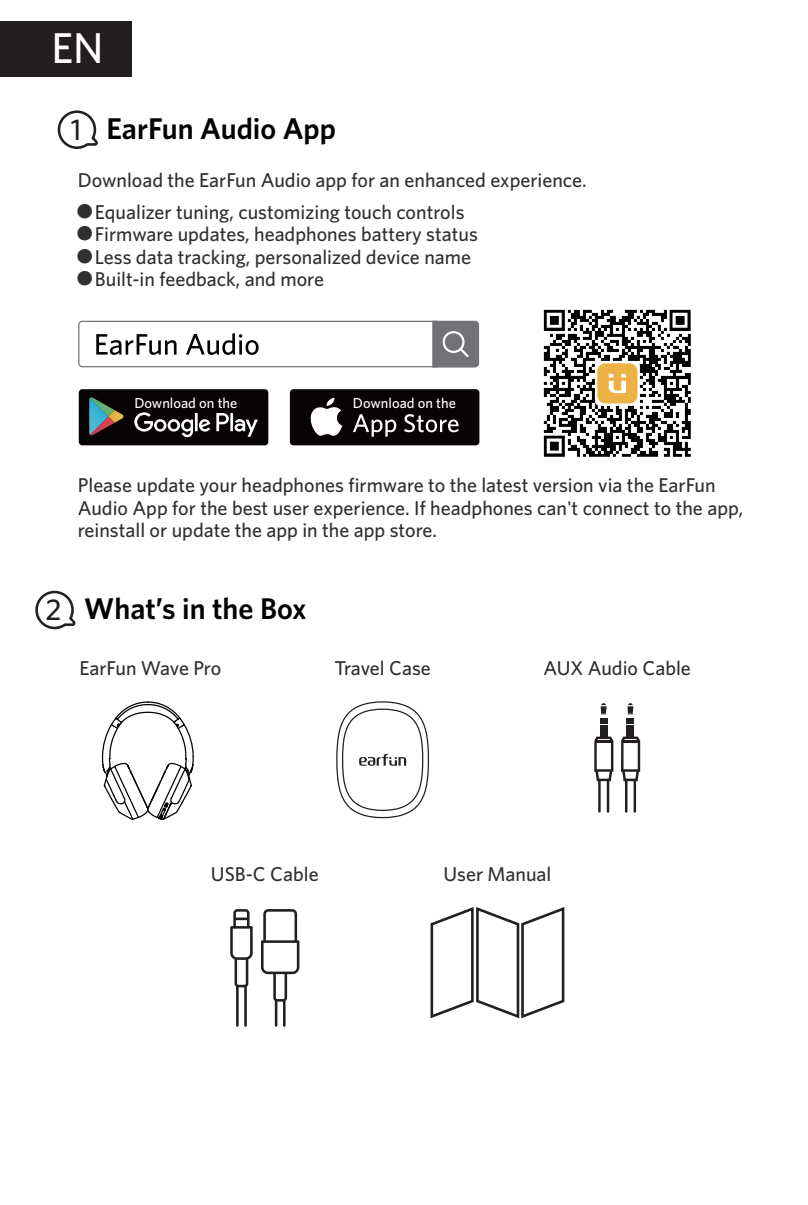
<style>
.page{position:relative;width:808px;height:1205px;background:#fff}
.page>*{position:absolute;margin:0;border:0;box-sizing:border-box;transform-origin:0 0}
.t1{font:500 43.25px "Whitney";color:#fff}
.t2{font:600 30px "Whitney";color:#030303}
.t3{font:500 30px "Whitney";color:#231f20}
.t4{font:500 20px/22.5px "Whitney";color:#312f30}
.t5{font:500 14.5px "Whitney";color:#fff}
.s1{font-family:"Mi Sans";font-weight:400}
.s2{font-weight:500;color:#231f20}
</style>
<div class="page">
<div style="left:0;top:21px;width:132px;height:56px;background:#231f20"></div>
<svg style="left:57px;top:110px;width:41px;height:39px"></svg>
<div style="left:290px;top:389px;width:189px;height:56px;background:#070304;border-radius:4px"></div>
<svg style="left:311px;top:398px;width:31px;height:38px"></svg>
<svg style="left:353px;top:414px;width:43px;height:23px"></svg>
<svg style="left:404px;top:414px;width:55px;height:18px"></svg>
<div style="left:79px;top:389px;width:189px;height:56px;background:#070304;border-radius:4px"></div>
<svg style="left:134px;top:412px;width:124px;height:25px"></svg>
<svg style="left:89px;top:397px;width:35px;height:39px"></svg>
<div style="left:78px;top:321px;width:363px;height:46px;border:1px solid #727276;border-radius:4px"></div>
<svg style="left:432px;top:320px;width:48px;height:48px;background:#828286"></svg>
<svg style="left:96px;top:334px;width:81px;height:21px"></svg>
<svg style="left:186px;top:333px;width:73px;height:22px"></svg>
<img style="left:543px;top:309px;width:148px;height:148px">
<svg style="left:35px;top:590px;width:41px;height:40px"></svg>
<svg style="left:594px;top:736px;width:19px;height:45px"></svg>
<div style="left:600px;top:726px;width:7px;height:12px;background:#231f20"></div>
<svg style="left:600px;top:713px;width:7px;height:10px"></svg>
<div style="left:601px;top:706px;width:6px;height:7px;background:#231f20"></div>
<hr style="left:598px;top:778px;width:3px;height:34px;background:#231f20">
<hr style="left:607px;top:778px;width:2px;height:34px;background:#231f20">
<svg style="left:621px;top:736px;width:19px;height:45px"></svg>
<svg style="left:627px;top:713px;width:7px;height:10px"></svg>
<div style="left:627px;top:726px;width:7px;height:12px;background:#231f20"></div>
<div style="left:627px;top:706px;width:6px;height:7px;background:#231f20"></div>
<hr style="left:625px;top:778px;width:2px;height:34px;background:#231f20">
<hr style="left:633px;top:778px;width:3px;height:34px;background:#231f20">
<svg style="left:430px;top:907px;width:134px;height:111px"></svg>
<svg style="left:230px;top:909px;width:69px;height:118px"></svg>
<svg style="left:336px;top:701px;width:93px;height:118px"></svg>
<svg style="left:101px;top:701px;width:93px;height:119px"></svg>
<h1 class="t1" style="left:51px;top:22px;width:54px">EN</h1>
<h2 class="t2" style="left:106px;top:110px;width:231px">EarFun Audio App</h2>
<p class="t4" style="left:78px;top:168px;width:510px">Download the EarFun Audio app for an enhanced experience.</p>
<h2 class="t3" style="left:71px;top:111px;width:12px">1</h2>
<p class="t4" style="left:75px;top:200px;width:391px"><span class="s1">●</span>Equalizer tuning, customizing touch controls</p>
<p class="t4" style="left:75px;top:222px;width:404px"><span class="s1">●</span>Firmware updates, headphones battery status</p>
<p class="t4" style="left:75px;top:245px;width:398px"><span class="s1">●</span>Less data tracking, personalized device name</p>
<p class="t4" style="left:75px;top:267px;width:251px"><span class="s1">●</span>Built-in feedback, and more</p>
<p class="t5" style="left:134px;top:394px;width:105px">Download on the</p>
<p class="t5" style="left:353px;top:394px;width:105px">Download on the</p>
<p class="t4" style="left:78px;top:473px;width:667px">Please update your headphones firmware to the latest version via the EarFun<br>Audio App for the best user experience. If headphones can't connect to the app, reinstall or update the app in the app store.</p>
<h2 class="t2" style="left:46px;top:590px;width:263px"><span class="s2">2</span> What’s in the Box</h2>
<p class="t4" style="left:79px;top:656px;width:143px">EarFun Wave Pro</p>
<p class="t4" style="left:334px;top:656px;width:98px">Travel Case</p>
<p class="t4" style="left:543px;top:656px;width:149px">AUX Audio Cable</p>
<p class="t4" style="left:211px;top:862px;width:109px">USB-C Cable</p>
<p class="t4" style="left:443px;top:862px;width:110px">User Manual</p>
</div>
